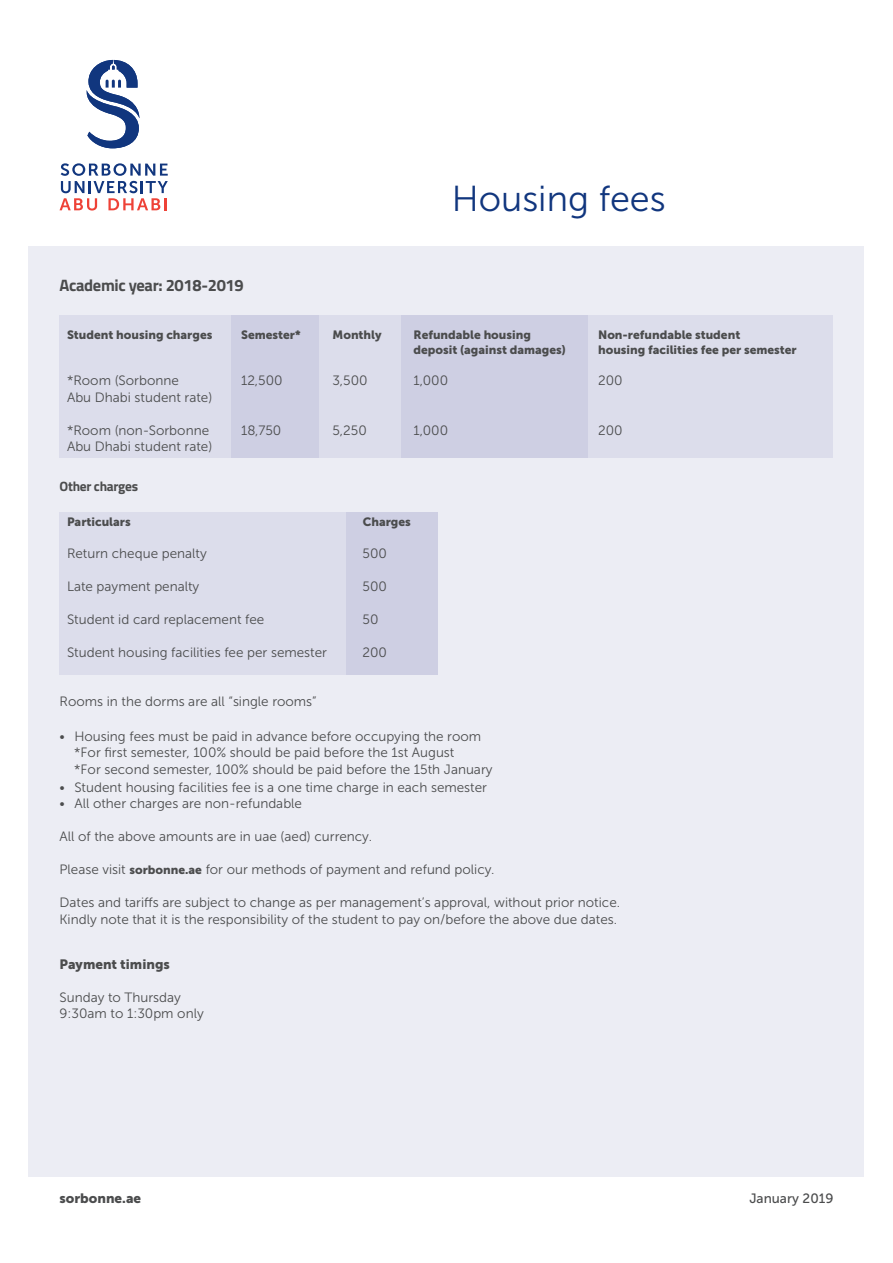
<style>
.page{position:relative;width:893px;height:1263px;background:#fff}
.page>*{position:absolute;margin:0;border:0;box-sizing:border-box;transform-origin:0 0}
.t1{font:36px "Museo Sans 300";color:#11367e}
.t2{font:700 16.5px "Titillium Web";letter-spacing:-.02em;color:#4b4c4d}
.t3{font:13.5px "Museo Sans 300";color:#4b4c4d}
.t4{font:13.5px "Museo Sans 900";color:#4b4c4d}
.t5{font:700 13.5px "Titillium Web";letter-spacing:-.02em;color:#4b4c4d}
.t6{font:13.5px "Museo Sans 500";color:#4b4c4d}
.t7{font:12px "Museo Sans 900";color:#4b4c4d}
.s1{font-family:"Museo Sans 900";font-size:12px}
</style>
<div class="page">
<div style="left:29px;top:247px;width:835px;height:930px;background:#ecedf4"></div>
<div style="left:60px;top:316px;width:172px;height:142px;background:#dcddeb"></div>
<div style="left:60px;top:512px;width:291px;height:162px;background:#dcddeb"></div>
<div style="left:319px;top:316px;width:82px;height:142px;background:#dcddeb"></div>
<div style="left:587px;top:316px;width:246px;height:142px;background:#dcddeb"></div>
<div style="left:401px;top:316px;width:187px;height:142px;background:#cecfe3"></div>
<div style="left:231px;top:316px;width:88px;height:142px;background:#cecfe3"></div>
<div style="left:346px;top:512px;width:91px;height:162px;background:#cecfe3"></div>
<svg style="left:86px;top:60px;width:54px;height:88px"></svg>
<svg style="left:60px;top:163px;width:108px;height:48px"></svg>
<p class="t1" style="left:452px;top:179px;width:215px">Housing fees</p>
<p class="t2" style="left:60px;top:272px;width:186px">Academic year: 2018-2019</p>
<p class="t7" style="left:67px;top:327px;width:147px">Student housing charges</p>
<p class="t7" style="left:241px;top:327px;width:61px">Semester*</p>
<p class="t7" style="left:333px;top:327px;width:51px">Monthly</p>
<p class="t7" style="left:414px;top:327px;width:119px">Refundable housing</p>
<p class="t7" style="left:598px;top:327px;width:144px">Non-refundable student</p>
<p class="t7" style="left:414px;top:342px;width:154px">deposit (against damages)</p>
<p class="t7" style="left:598px;top:342px;width:200px">housing facilities fee per semester</p>
<p class="t3" style="left:67px;top:373px;width:113px">*Room (Sorbonne</p>
<p class="t3" style="left:241px;top:373px;width:43px">12,500</p>
<p class="t3" style="left:333px;top:373px;width:37px">3,500</p>
<p class="t3" style="left:414px;top:373px;width:36px">1,000</p>
<p class="t3" style="left:598px;top:373px;width:26px">200</p>
<p class="t3" style="left:67px;top:390px;width:147px">Abu Dhabi student rate)</p>
<p class="t3" style="left:67px;top:423px;width:144px">*Room (non-Sorbonne</p>
<p class="t3" style="left:241px;top:423px;width:42px">18,750</p>
<p class="t3" style="left:333px;top:423px;width:36px">5,250</p>
<p class="t3" style="left:414px;top:423px;width:36px">1,000</p>
<p class="t3" style="left:598px;top:423px;width:26px">200</p>
<p class="t3" style="left:67px;top:439px;width:147px">Abu Dhabi student rate)</p>
<p class="t5" style="left:60px;top:476px;width:80px">Other charges</p>
<p class="t7" style="left:67px;top:515px;width:65px">Particulars</p>
<p class="t7" style="left:363px;top:515px;width:50px">Charges</p>
<p class="t3" style="left:67px;top:546px;width:141px">Return cheque penalty</p>
<p class="t3" style="left:363px;top:546px;width:26px">500</p>
<p class="t3" style="left:67px;top:579px;width:134px">Late payment penalty</p>
<p class="t3" style="left:363px;top:579px;width:26px">500</p>
<p class="t3" style="left:67px;top:612px;width:199px">Student id card replacement fee</p>
<p class="t3" style="left:363px;top:612px;width:17px">50</p>
<p class="t3" style="left:67px;top:645px;width:262px">Student housing facilities fee per semester</p>
<p class="t3" style="left:363px;top:645px;width:26px">200</p>
<p class="t3" style="left:60px;top:694px;width:259px">Rooms in the dorms are all “single rooms”</p>
<p class="t3" style="left:60px;top:729px;width:423px">• Housing fees must be paid in advance before occupying the room</p>
<p class="t3" style="left:74px;top:745px;width:382px">*For first semester, 100% should be paid before the 1st August</p>
<p class="t3" style="left:74px;top:762px;width:420px">*For second semester, 100% should be paid before the 15th January</p>
<p class="t3" style="left:60px;top:780px;width:429px">• Student housing facilities fee is a one time charge in each semester</p>
<p class="t3" style="left:60px;top:796px;width:244px">• All other charges are non-refundable</p>
<p class="t3" style="left:60px;top:829px;width:314px">All of the above amounts are in uae (aed) currency.</p>
<p class="t3" style="left:60px;top:862px;width:436px">Please visit <span class="s1">sorbonne.ae</span> for our methods of payment and refund policy.</p>
<p class="t3" style="left:60px;top:895px;width:562px">Dates and tariffs are subject to change as per management’s approval, without prior notice.</p>
<p class="t3" style="left:60px;top:912px;width:559px">Kindly note that it is the responsibility of the student to pay on/before the above due dates.</p>
<p class="t4" style="left:60px;top:956px;width:112px">Payment timings</p>
<p class="t3" style="left:60px;top:990px;width:123px">Sunday to Thursday</p>
<p class="t3" style="left:60px;top:1006px;width:146px">9:30am to 1:30pm only</p>
<p class="t4" style="left:60px;top:1191px;width:83px">sorbonne.ae</p>
<p class="t6" style="left:749px;top:1191px;width:86px">January 2019</p>
</div>
